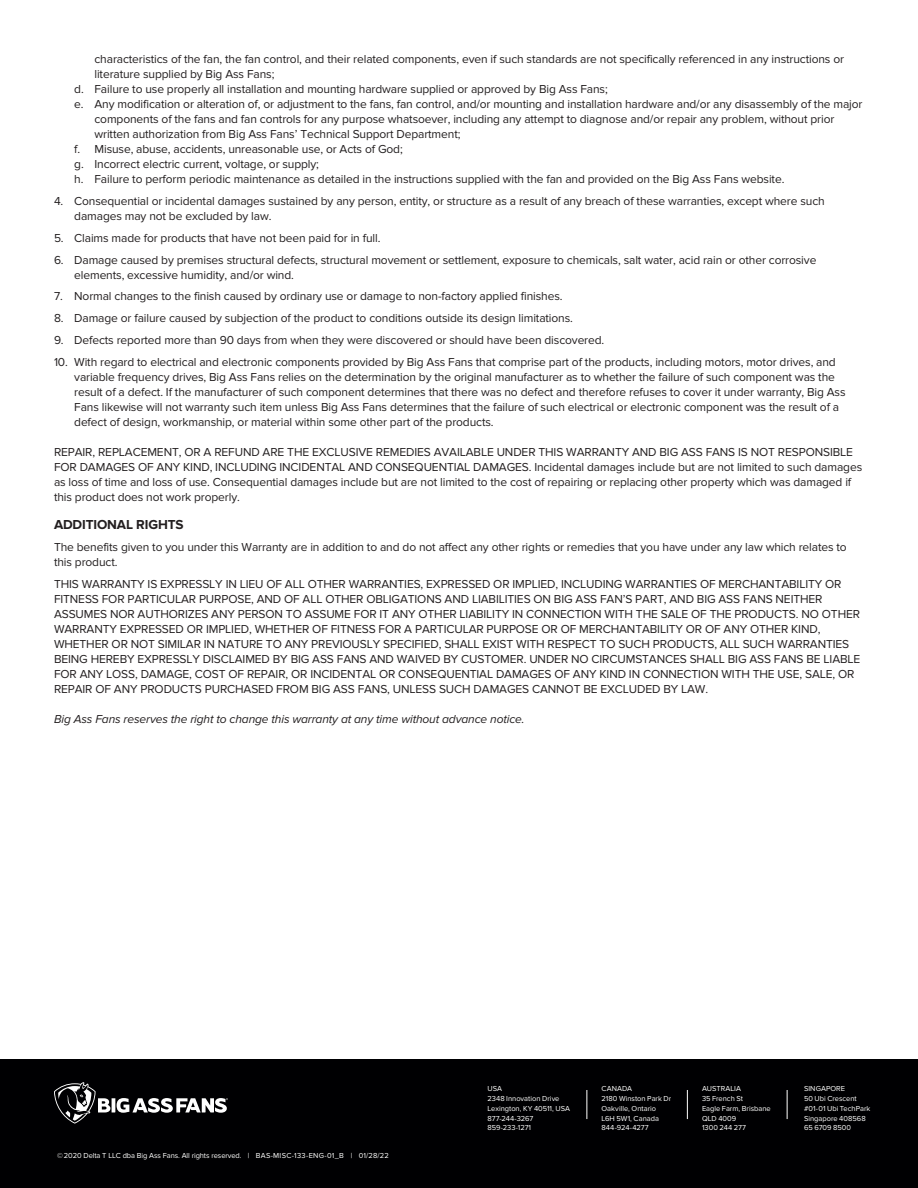
<style>
.page{position:relative;width:918px;height:1188px;background:#fff}
.page>*{position:absolute;margin:0;border:0;box-sizing:border-box;transform-origin:0 0}
.Heading_3{font:700 13.5px "Proxima Nova";letter-spacing:-.01em;color:#231f20}
.t1{font:12px/15px "Proxima Nova";letter-spacing:-.01em;color:#231f20}
.t2{font:italic 12px "Proxima Nova";letter-spacing:-.01em;color:#231f20}
.t3{font:7.5px/9.8px "Proxima Nova";color:#fff}
</style>
<div class="page">
<div style="left:0;top:1060px;width:918px;height:128px;background:#000002"></div>
<svg style="left:54px;top:1082px;width:174px;height:42px"></svg>
<svg style="left:586px;top:1090px;width:1px;height:29px"></svg>
<svg style="left:687px;top:1090px;width:1px;height:29px"></svg>
<svg style="left:787px;top:1090px;width:1px;height:29px"></svg>
<p class="t1" style="left:94px;top:52px;width:751px">characteristics of the fan, the fan control, and their related components, even if such standards are not specifically referenced in any instructions or literature supplied by Big Ass Fans;</p>
<p class="t1" style="left:74px;top:82px;width:535px">d. Failure to use properly all installation and mounting hardware supplied or approved by Big Ass Fans;</p>
<p class="t1" style="left:94px;top:97px;width:770px;text-indent:-20px">e. Any modification or alteration of, or adjustment to the fans, fan control, and/or mounting and installation hardware and/or any disassembly of the major components of the fans and fan controls for any purpose whatsoever, including any attempt to diagnose and/or repair any problem, without prior written authorization from Big Ass Fans’ Technical Support Department;</p>
<p class="t1" style="left:74px;top:142px;width:330px">f. Misuse, abuse, accidents, unreasonable use, or Acts of God;</p>
<p class="t1" style="left:74px;top:157px;width:246px">g. Incorrect electric current, voltage, or supply;</p>
<p class="t1" style="left:74px;top:172px;width:712px">h. Failure to perform periodic maintenance as detailed in the instructions supplied with the fan and provided on the Big Ass Fans website.</p>
<p class="t1" style="left:74px;top:194px;width:752px;text-indent:-20px">4. Consequential or incidental damages sustained by any person, entity, or structure as a result of any breach of these warranties, except where such damages may not be excluded by law.</p>
<p class="t1" style="left:54px;top:231px;width:328px">5. Claims made for products that have not been paid for in full.</p>
<p class="t1" style="left:74px;top:252px;width:744px;text-indent:-20px">6. Damage caused by premises structural defects, structural movement or settlement, exposure to chemicals, salt water, acid rain or other corrosive elements, excessive humidity, and/or wind.</p>
<p class="t1" style="left:54px;top:289px;width:510px">7. Normal changes to the finish caused by ordinary use or damage to non-factory applied finishes.</p>
<p class="t1" style="left:54px;top:311px;width:520px">8. Damage or failure caused by subjection of the product to conditions outside its design limitations.</p>
<p class="t1" style="left:54px;top:333px;width:552px">9. Defects reported more than 90 days from when they were discovered or should have been discovered.</p>
<p class="t1" style="left:74px;top:354px;width:773px;text-indent:-20px">10. With regard to electrical and electronic components provided by Big Ass Fans that comprise part of the products, including motors, motor drives, and variable frequency drives, Big Ass Fans relies on the determination by the original manufacturer as to whether the failure of such component was the result of a defect. If the manufacturer of such component determines that there was no defect and therefore refuses to cover it under warranty, Big Ass Fans likewise will not warranty such item unless Big Ass Fans determines that the failure of such electrical or electronic component was the result of a defect of design, workmanship, or material within some other part of the products.</p>
<p class="t1" style="left:54px;top:444px;width:810px">REPAIR, REPLACEMENT, OR A REFUND ARE THE EXCLUSIVE REMEDIES AVAILABLE UNDER THIS WARRANTY AND BIG ASS FANS IS NOT RESPONSIBLE FOR DAMAGES OF ANY KIND, INCLUDING INCIDENTAL AND CONSEQUENTIAL DAMAGES. Incidental damages include but are not limited to such damages as loss of time and loss of use. Consequential damages include but are not limited to the cost of repairing or replacing other property which was damaged if this product does not work properly.</p>
<p class="Heading_3" style="left:54px;top:517px;width:131px">ADDITIONAL RIGHTS</p>
<p class="t1" style="left:54px;top:540px;width:794px">The benefits given to you under this Warranty are in addition to and do not affect any other rights or remedies that you have under any law which relates to this product.</p>
<p class="t1" style="left:54px;top:576px;width:808px">THIS WARRANTY IS EXPRESSLY IN LIEU OF ALL OTHER WARRANTIES, EXPRESSED OR IMPLIED, INCLUDING WARRANTIES OF MERCHANTABILITY OR FITNESS FOR PARTICULAR PURPOSE, AND OF ALL OTHER OBLIGATIONS AND LIABILITIES ON BIG ASS FAN’S PART, AND BIG ASS FANS NEITHER ASSUMES NOR AUTHORIZES ANY PERSON TO ASSUME FOR IT ANY OTHER LIABILITY IN CONNECTION WITH THE SALE OF THE PRODUCTS. NO OTHER WARRANTY EXPRESSED OR IMPLIED, WHETHER OF FITNESS FOR A PARTICULAR PURPOSE OR OF MERCHANTABILITY OR OF ANY OTHER KIND, WHETHER OR NOT SIMILAR IN NATURE TO ANY PREVIOUSLY SPECIFIED, SHALL EXIST WITH RESPECT TO SUCH PRODUCTS, ALL SUCH WARRANTIES BEING HEREBY EXPRESSLY DISCLAIMED BY BIG ASS FANS AND WAIVED BY CUSTOMER. UNDER NO CIRCUMSTANCES SHALL BIG ASS FANS BE LIABLE FOR ANY LOSS, DAMAGE, COST OF REPAIR, OR INCIDENTAL OR CONSEQUENTIAL DAMAGES OF ANY KIND IN CONNECTION WITH THE USE, SALE, OR REPAIR OF ANY PRODUCTS PURCHASED FROM BIG ASS FANS, UNLESS SUCH DAMAGES CANNOT BE EXCLUDED BY LAW.</p>
<p class="t2" style="left:54px;top:712px;width:472px">Big Ass Fans reserves the right to change this warranty at any time without advance notice.</p>
<p class="t3" style="left:57px;top:1151px;width:333px">© 2020 Delta T LLC dba Big Ass Fans. All rights reserved. | BAS-MISC-133-ENG-01_B | 01/28/22</p>
<p class="t3" style="left:488px;top:1084px;width:84px">USA<br>2348 Innovation Drive<br>Lexington, KY 40511, USA<br>877-244-3267<br>859-233-1271</p>
<p class="t3" style="left:602px;top:1084px;width:71px">CANADA<br>2180 Winston Park Dr<br>Oakville, Ontario<br>L6H 5W1, Canada<br>844-924-4277</p>
<p class="t3" style="left:702px;top:1084px;width:70px">AUSTRALIA<br>35 French St<br>Eagle Farm, Brisbane<br>QLD 4009<br>1300 244 277</p>
<p class="t3" style="left:804px;top:1084px;width:68px">SINGAPORE<br>50 Ubi Crescent #01-01 Ubi TechPark<br>Singapore 408568<br>65 6709 8500</p>
</div>
